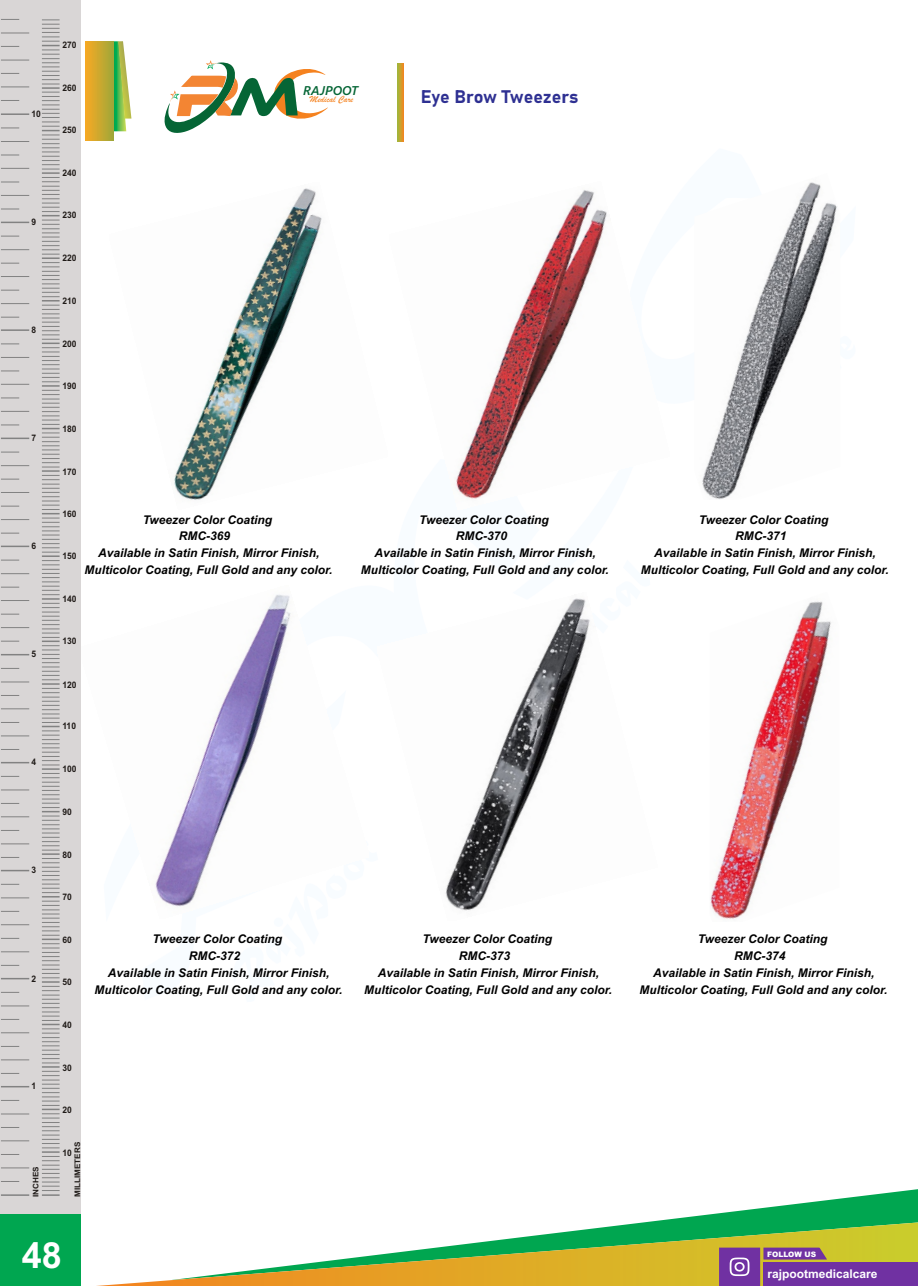
<style>
.page{position:relative;width:918px;height:1286px;background:#fff}
.page>*{position:absolute;margin:0;border:0;box-sizing:border-box;transform-origin:0 0}
.t1{font:700 36px "Arial";color:#fff}
.t2{font:18px "Bahnschrift";color:#2e3092}
.t3{font:italic 600 12.75px "Segoe UI";color:#056535}
.t4{font:italic 700 12px/16.8px "Arial";color:#000;text-align:center}
.t5{font:700 12px "Arial";color:#fff}
.t6{font:9.45px "Brush Script";color:#f5821f}
.t7{font:700 9px "Arial";color:#1f1a17;scale:.94 1}
.t8{font:700 7.65px "Arial";color:#1f1a17;scale:1.06 1}
.t9{font:900 7.5px "Arial";color:#fff}
</style>
<div class="page">
<img style="left:174px;top:188px;width:433px;height:312px">
<img style="left:702px;top:182px;width:135px;height:317px">
<img style="left:80px;top:585px;width:211px;height:334px">
<img style="left:445px;top:598px;width:145px;height:313px">
<img style="left:710px;top:601px;width:121px;height:318px">
<div style="left:0;top:0;width:80px;height:1215px;background:#d9d6d6"></div>
<svg style="left:1px;top:1194px;width:28px;height:1px"></svg>
<svg style="left:1px;top:1181px;width:18px;height:1px"></svg>
<svg style="left:1px;top:1167px;width:28px;height:1px"></svg>
<svg style="left:1px;top:1154px;width:18px;height:1px"></svg>
<svg style="left:1px;top:1140px;width:28px;height:1px"></svg>
<svg style="left:1px;top:1127px;width:18px;height:1px"></svg>
<svg style="left:1px;top:1113px;width:28px;height:1px"></svg>
<svg style="left:1px;top:1100px;width:18px;height:1px"></svg>
<svg style="left:1px;top:1086px;width:28px;height:1px"></svg>
<svg style="left:1px;top:1073px;width:18px;height:1px"></svg>
<svg style="left:1px;top:1059px;width:28px;height:1px"></svg>
<svg style="left:1px;top:1046px;width:18px;height:1px"></svg>
<svg style="left:1px;top:1032px;width:28px;height:1px"></svg>
<svg style="left:1px;top:1019px;width:18px;height:1px"></svg>
<svg style="left:1px;top:1005px;width:28px;height:1px"></svg>
<svg style="left:1px;top:992px;width:18px;height:1px"></svg>
<svg style="left:1px;top:978px;width:28px;height:1px"></svg>
<svg style="left:1px;top:965px;width:18px;height:1px"></svg>
<svg style="left:1px;top:951px;width:28px;height:1px"></svg>
<svg style="left:1px;top:938px;width:18px;height:1px"></svg>
<svg style="left:1px;top:924px;width:28px;height:1px"></svg>
<svg style="left:1px;top:911px;width:18px;height:1px"></svg>
<svg style="left:1px;top:897px;width:28px;height:1px"></svg>
<svg style="left:1px;top:884px;width:18px;height:1px"></svg>
<svg style="left:1px;top:870px;width:28px;height:1px"></svg>
<svg style="left:1px;top:857px;width:18px;height:1px"></svg>
<svg style="left:1px;top:843px;width:28px;height:1px"></svg>
<svg style="left:1px;top:830px;width:18px;height:1px"></svg>
<svg style="left:1px;top:816px;width:28px;height:1px"></svg>
<svg style="left:1px;top:803px;width:18px;height:1px"></svg>
<svg style="left:1px;top:789px;width:28px;height:1px"></svg>
<svg style="left:1px;top:776px;width:18px;height:1px"></svg>
<svg style="left:1px;top:762px;width:28px;height:1px"></svg>
<svg style="left:1px;top:749px;width:18px;height:1px"></svg>
<svg style="left:1px;top:735px;width:28px;height:1px"></svg>
<svg style="left:1px;top:722px;width:18px;height:1px"></svg>
<svg style="left:1px;top:708px;width:28px;height:1px"></svg>
<svg style="left:1px;top:695px;width:18px;height:1px"></svg>
<svg style="left:1px;top:681px;width:28px;height:1px"></svg>
<svg style="left:1px;top:668px;width:18px;height:1px"></svg>
<svg style="left:1px;top:654px;width:28px;height:1px"></svg>
<svg style="left:1px;top:640px;width:18px;height:1px"></svg>
<svg style="left:1px;top:627px;width:28px;height:1px"></svg>
<svg style="left:1px;top:613px;width:18px;height:1px"></svg>
<svg style="left:1px;top:600px;width:28px;height:1px"></svg>
<svg style="left:1px;top:586px;width:18px;height:1px"></svg>
<svg style="left:1px;top:573px;width:28px;height:1px"></svg>
<svg style="left:1px;top:559px;width:18px;height:1px"></svg>
<hr style="left:1px;top:545px;width:28px;height:2px;background:#828282">
<svg style="left:1px;top:532px;width:18px;height:1px"></svg>
<svg style="left:1px;top:519px;width:28px;height:1px"></svg>
<svg style="left:1px;top:506px;width:18px;height:1px"></svg>
<svg style="left:1px;top:492px;width:28px;height:1px"></svg>
<svg style="left:1px;top:479px;width:18px;height:1px"></svg>
<svg style="left:1px;top:465px;width:28px;height:1px"></svg>
<svg style="left:1px;top:451px;width:18px;height:1px"></svg>
<hr style="left:1px;top:437px;width:28px;height:2px;background:#828282">
<svg style="left:1px;top:424px;width:18px;height:1px"></svg>
<svg style="left:1px;top:411px;width:28px;height:1px"></svg>
<svg style="left:1px;top:397px;width:18px;height:1px"></svg>
<svg style="left:1px;top:384px;width:28px;height:1px"></svg>
<svg style="left:1px;top:370px;width:18px;height:1px"></svg>
<svg style="left:1px;top:357px;width:28px;height:1px"></svg>
<svg style="left:1px;top:343px;width:18px;height:1px"></svg>
<hr style="left:1px;top:329px;width:28px;height:2px;background:#828282">
<svg style="left:1px;top:317px;width:18px;height:1px"></svg>
<svg style="left:1px;top:303px;width:28px;height:1px"></svg>
<svg style="left:1px;top:290px;width:18px;height:1px"></svg>
<svg style="left:1px;top:276px;width:28px;height:1px"></svg>
<svg style="left:1px;top:263px;width:18px;height:1px"></svg>
<svg style="left:1px;top:249px;width:28px;height:1px"></svg>
<svg style="left:1px;top:236px;width:18px;height:1px"></svg>
<svg style="left:1px;top:222px;width:28px;height:1px"></svg>
<svg style="left:1px;top:208px;width:18px;height:1px"></svg>
<svg style="left:1px;top:195px;width:28px;height:1px"></svg>
<svg style="left:1px;top:181px;width:18px;height:1px"></svg>
<svg style="left:1px;top:168px;width:28px;height:1px"></svg>
<svg style="left:1px;top:154px;width:18px;height:1px"></svg>
<svg style="left:1px;top:141px;width:28px;height:1px"></svg>
<svg style="left:1px;top:127px;width:18px;height:1px"></svg>
<hr style="left:1px;top:113px;width:28px;height:2px;background:#828282">
<svg style="left:1px;top:19px;width:18px;height:1px"></svg>
<svg style="left:1px;top:33px;width:28px;height:1px"></svg>
<svg style="left:1px;top:46px;width:18px;height:1px"></svg>
<svg style="left:1px;top:60px;width:28px;height:1px"></svg>
<svg style="left:1px;top:73px;width:18px;height:1px"></svg>
<svg style="left:1px;top:87px;width:28px;height:1px"></svg>
<svg style="left:1px;top:100px;width:18px;height:1px"></svg>
<svg style="left:42px;top:19px;width:18px;height:1176px"></svg>
<div style="left:0;top:1214px;width:81px;height:72px;background:#00a650"></div>
<svg style="left:647px;top:1189px;width:271px;height:33px"></svg>
<svg style="left:96px;top:1222px;width:822px;height:64px"></svg>
<svg style="left:114px;top:41px;width:17px;height:90px"></svg>
<div style="left:86px;top:41px;width:28px;height:100px;background:linear-gradient(to right,#f6a925,#a1a738)"></div>
<svg style="left:164px;top:60px;width:164px;height:73px"></svg>
<svg style="left:398px;top:64px;width:5px;height:77px"></svg>
<div style="left:763px;top:1262px;width:155px;height:24px;background:#7031a2"></div>
<svg style="left:719px;top:1247px;width:108px;height:39px"></svg>
<p class="t7" style="left:32px;top:111px;width:12px">10</p>
<p class="t7" style="left:32px;top:219px;width:7px">9</p>
<p class="t7" style="left:32px;top:326px;width:7px">8</p>
<p class="t7" style="left:32px;top:434px;width:7px">7</p>
<p class="t7" style="left:32px;top:542px;width:7px">6</p>
<p class="t7" style="left:32px;top:651px;width:7px">5</p>
<p class="t7" style="left:32px;top:758px;width:7px">4</p>
<p class="t7" style="left:32px;top:867px;width:7px">3</p>
<p class="t7" style="left:32px;top:975px;width:7px">2</p>
<p class="t7" style="left:32px;top:1082px;width:7px">1</p>
<p class="t8" style="left:33px;top:1197px;width:30px;rotate:-90deg">INCHES</p>
<p class="t7" style="left:62px;top:41px;width:17px">270</p>
<p class="t7" style="left:62px;top:84px;width:17px">260</p>
<p class="t3" style="left:303px;top:85px;width:57px">RAJPOOT</p>
<p class="t6" style="left:310px;top:96px;width:45px">Medical Care</p>
<h2 class="t2" style="left:421px;top:89px;width:159px">Eye Brow Tweezers</h2>
<p class="t7" style="left:62px;top:126px;width:17px">250</p>
<p class="t7" style="left:62px;top:169px;width:17px">240</p>
<p class="t7" style="left:62px;top:212px;width:17px">230</p>
<p class="t7" style="left:62px;top:255px;width:17px">220</p>
<p class="t7" style="left:62px;top:297px;width:17px">210</p>
<p class="t7" style="left:62px;top:340px;width:17px">200</p>
<p class="t7" style="left:62px;top:383px;width:17px">190</p>
<p class="t7" style="left:62px;top:425px;width:17px">180</p>
<p class="t7" style="left:62px;top:468px;width:17px">170</p>
<p class="t7" style="left:62px;top:510px;width:17px">160</p>
<p class="t7" style="left:62px;top:553px;width:17px">150</p>
<p class="t7" style="left:62px;top:596px;width:17px">140</p>
<p class="t7" style="left:62px;top:638px;width:17px">130</p>
<p class="t7" style="left:62px;top:681px;width:17px">120</p>
<p class="t7" style="left:62px;top:723px;width:16px">110</p>
<p class="t7" style="left:62px;top:765px;width:17px">100</p>
<p class="t7" style="left:62px;top:808px;width:12px">90</p>
<p class="t7" style="left:62px;top:851px;width:12px">80</p>
<p class="t7" style="left:62px;top:893px;width:12px">70</p>
<p class="t7" style="left:62px;top:936px;width:12px">60</p>
<p class="t7" style="left:62px;top:978px;width:12px">50</p>
<p class="t7" style="left:62px;top:1021px;width:12px">40</p>
<p class="t7" style="left:62px;top:1064px;width:12px">30</p>
<p class="t7" style="left:62px;top:1106px;width:12px">20</p>
<p class="t7" style="left:62px;top:1149px;width:12px">10</p>
<p class="t8" style="left:75px;top:1197px;width:53px;rotate:-90deg">MILLIMETERS</p>
<p class="t4" style="left:143px;top:512px;width:131px">Tweezer Color Coating</p>
<p class="t4" style="left:84px;top:546px;width:250px">Available in Satin Finish, Mirror Finish,<br>Multicolor Coating, Full Gold and any color.</p>
<p class="t4" style="left:179px;top:529px;width:53px">RMC-369</p>
<p class="t4" style="left:153px;top:931px;width:131px">Tweezer Color Coating</p>
<p class="t4" style="left:94px;top:965px;width:250px">Available in Satin Finish, Mirror Finish,<br>Multicolor Coating, Full Gold and any color.</p>
<p class="t4" style="left:189px;top:948px;width:53px">RMC-372</p>
<p class="t4" style="left:419px;top:512px;width:131px">Tweezer Color Coating</p>
<p class="t4" style="left:361px;top:546px;width:250px">Available in Satin Finish, Mirror Finish,<br>Multicolor Coating, Full Gold and any color.</p>
<p class="t4" style="left:456px;top:529px;width:53px">RMC-370</p>
<p class="t4" style="left:422px;top:931px;width:131px">Tweezer Color Coating</p>
<p class="t4" style="left:364px;top:965px;width:250px">Available in Satin Finish, Mirror Finish,<br>Multicolor Coating, Full Gold and any color.</p>
<p class="t4" style="left:459px;top:948px;width:53px">RMC-373</p>
<h1 class="t1" style="left:22px;top:1242px;width:42px">48</h1>
<p class="t4" style="left:699px;top:512px;width:131px">Tweezer Color Coating</p>
<p class="t4" style="left:641px;top:546px;width:250px">Available in Satin Finish, Mirror Finish,<br>Multicolor Coating, Full Gold and any color.</p>
<p class="t4" style="left:735px;top:529px;width:53px">RMC-371</p>
<p class="t4" style="left:698px;top:931px;width:131px">Tweezer Color Coating</p>
<p class="t4" style="left:640px;top:965px;width:250px">Available in Satin Finish, Mirror Finish,<br>Multicolor Coating, Full Gold and any color.</p>
<p class="t4" style="left:734px;top:948px;width:53px">RMC-374</p>
<p class="t9" style="left:767px;top:1251px;width:50px">FOLLOW US</p>
<p class="t5" style="left:767px;top:1269px;width:111px">rajpootmedicalcare</p>
</div>
